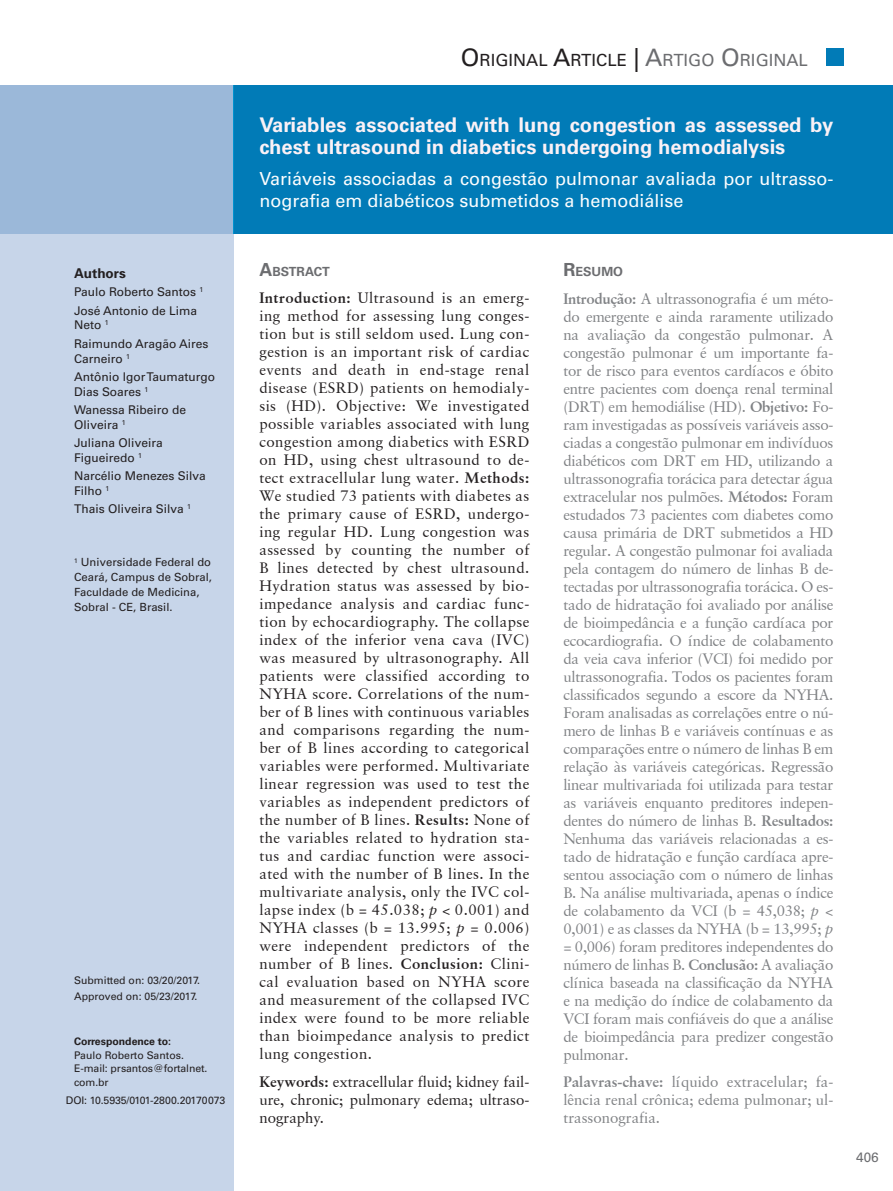
<style>
.page{position:relative;width:893px;height:1191px;background:#fff}
.page>*{position:absolute;margin:0;border:0;box-sizing:border-box;transform-origin:0 0}
.Título_Português{font:700 20.25px/22.5px "Univers LT Std";color:#faf1f6}
.Title_Inglês{font:18px/21.6px "Univers LT Std";color:#fbfdfe}
.t1{font:16.8px "Univers LT Std";color:#231f20}
.Resumo{font:15px/18px "Garamond Retrospective S Si";letter-spacing:-.01em;color:#808285;text-align:justify}
.Resumo-2{font:15px/18px "Garamond Retrospective S Si";letter-spacing:.03em;color:#231f20;text-align:justify}
.keywords{font:15px/18px "Garamond Retrospective S Si";color:#231f20;text-align:justify}
.Nome_dos_autores{font:13.5px "Univers 65 Bold";color:#231f20}
.t2{font:13.5px "Univers LT Std";color:#6c6d70}
.Intertilulo__Resumo{font:700 12.6px "Univers LT Std";color:#6c6d70}
.Nome_dos_autores-2{font:12px/14.4px "Univers LT Std";color:#231f20}
.Afiliações{font:11.25px/15px "Univers LT Std";color:#231f20}
.Autor_correspondente{font:10.5px/13.5px "Univers LT Std";letter-spacing:-.01em;color:#231f20}
.Data_de_subs_aprova{font:10.5px "Univers LT Std";color:#231f20}
.Correspondência_para{font:700 10.5px "Univers LT Std";color:#231f20}
.s1{font-size:24px}
.s2{font-size:24px;color:#6c6d70}
.s3{color:#6c6d70}
.s4{font-size:18px}
.s5{font-weight:700}
.s6{font-style:italic}
</style>
<div class="page">
<div style="left:0;top:234px;width:234px;height:957px;background:#c7d5e9"></div>
<div style="left:234px;top:85px;width:659px;height:149px;background:#017bb7"></div>
<div style="left:0;top:85px;width:234px;height:149px;background:#9bb8d9"></div>
<div style="left:826px;top:49px;width:17px;height:17px;background:#017bb7"></div>
<p class="Nome_dos_autores" style="left:74px;top:265px;width:53px">Authors</p>
<p class="Nome_dos_autores-2" style="left:74px;top:285px;width:131px">Paulo Roberto Santos <sup>1</sup></p>
<p class="Nome_dos_autores-2" style="left:74px;top:304px;width:125px">José Antonio de Lima<br>Neto <sup>1</sup></p>
<p class="Nome_dos_autores-2" style="left:74px;top:337px;width:136px">Raimundo Aragão Aires<br>Carneiro <sup>1</sup></p>
<p class="Nome_dos_autores-2" style="left:74px;top:370px;width:143px">Antônio Igor Taumaturgo<br>Dias Soares <sup>1</sup></p>
<p class="Nome_dos_autores-2" style="left:74px;top:403px;width:114px">Wanessa Ribeiro de<br>Oliveira <sup>1</sup></p>
<p class="Nome_dos_autores-2" style="left:74px;top:436px;width:90px">Juliana Oliveira<br>Figueiredo <sup>1</sup></p>
<p class="Nome_dos_autores-2" style="left:74px;top:469px;width:133px">Narcélio Menezes Silva<br>Filho <sup>1</sup></p>
<p class="Nome_dos_autores-2" style="left:74px;top:502px;width:118px">Thais Oliveira Silva <sup>1</sup></p>
<p class="Afiliações" style="left:74px;top:555px;width:139px"><sup>1</sup> Universidade Federal do<br>Ceará, Campus de Sobral,<br>Faculdade de Medicina,<br>Sobral - CE, Brasil.</p>
<p class="Data_de_subs_aprova" style="left:74px;top:974px;width:127px">Submitted on: 03/20/2017.</p>
<p class="Data_de_subs_aprova" style="left:74px;top:990px;width:125px">Approved on: 05/23/2017.</p>
<p class="Correspondência_para" style="left:74px;top:1035px;width:99px">Correspondence to:</p>
<p class="Autor_correspondente" style="left:74px;top:1048px;width:111px">Paulo Roberto Santos.</p>
<p class="Autor_correspondente" style="left:74px;top:1061px;width:135px">E-mail: prsantos@fortalnet. com.br</p>
<p class="Autor_correspondente" style="left:66px;top:1093px;width:161px">DOI: 10.5935/0101-2800.20170073</p>
<p class="t1" style="left:461px;top:50px;width:349px"><span class="s1">O</span>RIGINAL <span class="s1">A</span>RTICLE <span class="s1">|</span> <span class="s2">A</span><span class="s3">RTIGO</span> <span class="s2">O</span><span class="s3">RIGINAL</span></p>
<p class="Título_Português" style="left:259px;top:113px;width:576px">Variables associated with lung congestion as assessed by chest ultrasound in diabetics undergoing hemodialysis</p>
<p class="Title_Inglês" style="left:259px;top:168px;width:576px">Variáveis associadas a congestão pulmonar avaliada por ultrasso&shy;nografia em diabéticos submetidos a hemodiálise</p>
<p class="Intertilulo__Resumo" style="left:259px;top:264px;width:72px"><span class="s4">A</span>BSTRACT</p>
<p class="Resumo-2" style="left:259px;top:288px;width:272px"><span class="s5">Introduction:</span> Ultrasound is an emerg&shy;ing method for assessing lung conges&shy;tion but is still seldom used. Lung con&shy;gestion is an important risk of cardiac events and death in end-stage renal disease (ESRD) patients on hemodialy&shy;sis (HD). Objective: We investigated possible variables associated with lung congestion among diabetics with ESRD on HD, using chest ultrasound to de&shy;tect extracellular lung water. <span class="s5">Methods:<br></span>We studied 73 patients with diabetes as the primary cause of ESRD, undergo&shy;ing regular HD. Lung congestion was assessed by counting the number of B lines detected by chest ultrasound.<br>Hydration status was assessed by bio&shy;impedance analysis and cardiac func&shy;tion by echocardiography. The collapse index of the inferior vena cava (IVC) was measured by ultrasonography. All patients were classified according to NYHA score. Correlations of the num&shy;ber of B lines with continuous variables and comparisons regarding the num&shy;ber of B lines according to categorical variables were performed. Multivariate linear regression was used to test the variables as independent predictors of the number of B lines. <span class="s5">Results:</span> None of the variables related to hydration sta&shy;tus and cardiac function were associ&shy;ated with the number of B lines. In the multivariate analysis, only the IVC col&shy;lapse index (b = 45.038; <span class="s6">p</span> &lt; 0.001) and NYHA classes (b = 13.995; <span class="s6">p</span> = 0.006) were independent predictors of the number of B lines. <span class="s5">Conclusion:</span> Clini&shy;cal evaluation based on NYHA score and measurement of the collapsed IVC index were found to be more reliable than bioimpedance analysis to predict lung congestion.</p>
<p class="keywords" style="left:259px;top:1072px;width:271px"><span class="s5">Keywords:</span> extracellular fluid; kidney fail&shy;ure, chronic; pulmonary edema; ultraso&shy;nography.</p>
<p class="Intertilulo__Resumo" style="left:563px;top:264px;width:61px"><span class="s4">R</span>ESUMO</p>
<p class="Resumo" style="left:563px;top:290px;width:272px"><span class="s5">Introdução:</span> A ultrassonografia é um méto&shy;do emergente e ainda raramente utilizado na avaliação da congestão pulmonar. A congestão pulmonar é um importante fa&shy;tor de risco para eventos cardíacos e óbito entre pacientes com doença renal terminal (DRT) em hemodiálise (HD). <span class="s5">Objetivo:</span> Fo&shy;ram investigadas as possíveis variáveis asso&shy;ciadas a congestão pulmonar em indivíduos diabéticos com DRT em HD, utilizando a ultrassonografia torácica para detectar água extracelular nos pulmões. <span class="s5">Métodos:</span> Foram estudados 73 pacientes com diabetes como causa primária de DRT submetidos a HD regular. A congestão pulmonar foi avaliada pela contagem do número de linhas B de&shy;tectadas por ultrassonografia torácica. O es&shy;tado de hidratação foi avaliado por análise de bioimpedância e a função cardíaca por ecocardiografia. O índice de colabamento da veia cava inferior (VCI) foi medido por ultrassonografia. Todos os pacientes foram classificados segundo a escore da NYHA.<br>Foram analisadas as correlações entre o nú&shy;mero de linhas B e variáveis contínuas e as comparações entre o número de linhas B em relação às variáveis categóricas. Regressão linear multivariada foi utilizada para testar as variáveis enquanto preditores indepen&shy;dentes do número de linhas B. <span class="s5">Resultados:<br></span>Nenhuma das variáveis relacionadas a es&shy;tado de hidratação e função cardíaca apre&shy;sentou associação com o número de linhas B. Na análise multivariada, apenas o índice de colabamento da VCI (b = 45,038; <span class="s6">p</span> &lt; 0,001) e as classes da NYHA (b = 13,995; <span class="s6">p </span>= 0,006) foram preditores independentes do número de linhas B. <span class="s5">Conclusão:</span> A avaliação clínica baseada na classificação da NYHA e na medição do índice de colabamento da VCI foram mais confiáveis do que a análise de bioimpedância para predizer congestão pulmonar.</p>
<p class="Resumo" style="left:563px;top:1072px;width:271px"><span class="s5">Palavras-chave:</span> líquido extracelular; fa&shy;lência renal crônica; edema pulmonar; ul&shy;trassonografia.</p>
<p class="t2" style="left:856px;top:1149px;width:24px">406</p>
</div>
